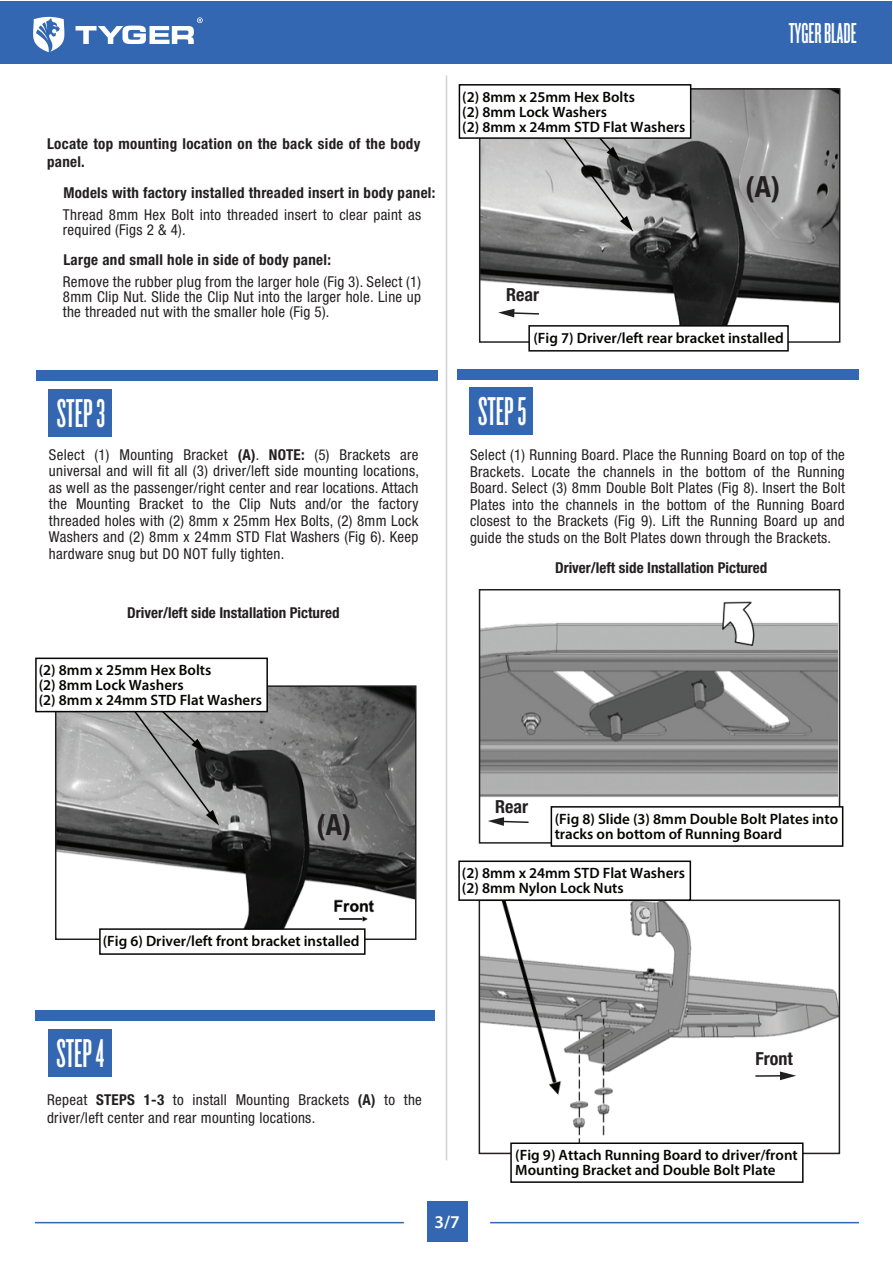
<style>
.page{position:relative;width:893px;height:1263px;background:#fff}
.page>*{position:absolute;margin:0;border:0;box-sizing:border-box;transform-origin:0 0}
.t1{font:41.85px "Knockout HTF46 Flyweight";color:#fff}
.t2{font:30px "Knockout HTF46 Flyweight";color:#fff}
.t3{font:700 condensed 29.25px "Helvetica Neue LT Std";color:#231f20}
.t4{font:700 condensed 18px "Helvetica Neue LT Std";color:#231f20}
.t5{font:600 18px "Myriad Pro";color:#fff}
.t6{font:condensed 15px/16.5px "Helvetica Neue LT Std";letter-spacing:.02em;color:#231f20;text-align:justify}
.t7{font:600 15px/15px "Myriad Pro";color:#050504}
.t8{font:700 condensed 15px/18px "Helvetica Neue LT Std";letter-spacing:.02em;color:#231f20}
.t9{font:700 condensed 15px "Helvetica Neue LT Std";color:#231f20}
.s1{font-weight:700}
</style>
<div class="page">
<hr style="left:446px;top:76px;width:1px;height:1084px;background:#d1d2d4">
<div style="left:0;top:1px;width:892px;height:63px;background:#3367b2"></div>
<svg style="left:33px;top:17px;width:31px;height:35px"></svg>
<svg style="left:76px;top:17px;width:127px;height:27px"></svg>
<div style="left:427px;top:1201px;width:40px;height:40px;background:#3367b2"></div>
<hr style="left:35px;top:1222px;width:369px;height:1px;background:#3367b2">
<hr style="left:490px;top:1222px;width:369px;height:1px;background:#3367b2">
<div style="left:49px;top:389px;width:63px;height:48px;background:#3367b2"></div>
<div style="left:36px;top:370px;width:401px;height:11px;background:#3367b2"></div>
<div style="left:48px;top:1029px;width:63px;height:47px;background:#3367b2"></div>
<div style="left:35px;top:1010px;width:400px;height:11px;background:#3367b2"></div>
<div style="left:470px;top:388px;width:63px;height:47px;background:#3367b2"></div>
<div style="left:457px;top:369px;width:401px;height:10px;background:#3367b2"></div>
<img style="left:58px;top:688px;width:355px;height:240px">
<div style="left:55px;top:685px;width:361px;height:255px;border:2px solid #231f20"></div>
<div style="left:99px;top:928px;width:267px;height:27px;background:#fff;border:2px solid #050504"></div>
<img style="left:482px;top:91px;width:355px;height:234px">
<div style="left:479px;top:88px;width:361px;height:255px;border:2px solid #231f20"></div>
<div style="left:528px;top:325px;width:261px;height:27px;background:#fff;border:1px solid #050504"></div>
<svg style="left:498px;top:309px;width:42px;height:8px"></svg>
<svg style="left:113px;top:712px;width:106px;height:113px;background:#9fa09f"></svg>
<svg style="left:480px;top:139px;width:153px;height:93px;background:#b5b4b4"></svg>
<div style="left:35px;top:658px;width:233px;height:54px;background:#fff;border:2px solid #050504"></div>
<div style="left:459px;top:84px;width:232px;height:55px;background:#fff;border:2px solid #050504"></div>
<img style="left:482px;top:601px;width:355px;height:240px">
<div style="left:479px;top:589px;width:361px;height:255px;border:2px solid #231f20"></div>
<div style="left:551px;top:806px;width:292px;height:41px;background:#fff;border:2px solid #050504"></div>
<svg style="left:488px;top:817px;width:42px;height:9px"></svg>
<img style="left:482px;top:902px;width:355px;height:240px">
<div style="left:479px;top:899px;width:361px;height:255px;border:2px solid #231f20"></div>
<div style="left:510px;top:1142px;width:294px;height:41px;background:#fff;border:2px solid #050504"></div>
<hr style="left:755px;top:1075px;width:28px;height:2px;background:#231f20">
<svg style="left:780px;top:1071px;width:16px;height:9px"></svg>
<div style="left:458px;top:860px;width:233px;height:41px;background:#fff;border:2px solid #050504"></div>
<p class="t8" style="left:47px;top:135px;width:375px">Locate top mounting location on the back side of the body panel.</p>
<p class="t8" style="left:63px;top:183px;width:374px">Models with factory installed threaded insert in body panel:</p>
<p class="t6" style="left:63px;top:207px;width:360px;line-height:15px">Thread 8mm Hex Bolt into threaded insert to clear paint as required (Figs 2 &amp; 4).</p>
<p class="t8" style="left:63px;top:250px;width:269px">Large and small hole in side of body panel:</p>
<p class="t6" style="left:63px;top:274px;width:360px;line-height:15px">Remove the rubber plug from the larger hole (Fig 3). Select (1)<br>8mm Clip Nut. Slide the Clip Nut into the larger hole. Line up the threaded nut with the smaller hole (Fig 5).</p>
<h1 class="t1" style="left:57px;top:393px;width:50px">STEP 3</h1>
<p class="t6" style="left:49px;top:446px;width:372px">Select (1) Mounting Bracket <span class="s1">(A)</span>. <span class="s1">NOTE:</span> (5) Brackets are universal and will fit all (3) driver/left side mounting locations, as well as the passenger/right center and rear locations. Attach the Mounting Bracket to the Clip Nuts and/or the factory threaded holes with (2) 8mm x 25mm Hex Bolts, (2) 8mm Lock Washers and (2) 8mm x 24mm STD Flat Washers (Fig 6). Keep hardware snug but DO NOT fully tighten.</p>
<p class="t9" style="left:127px;top:603px;width:214px">Driver/left side Installation Pictured</p>
<p class="t7" style="left:39px;top:662px;width:225px">(2) 8mm x 25mm Hex Bolts<br>(2) 8mm Lock Washers<br>(2) 8mm x 24mm STD Flat Washers</p>
<p class="t7" style="left:462px;top:89px;width:225px">(2) 8mm x 25mm Hex Bolts<br>(2) 8mm Lock Washers<br>(2) 8mm x 24mm STD Flat Washers</p>
<p class="t4" style="left:506px;top:284px;width:34px">Rear</p>
<h2 class="t2" style="left:789px;top:18px;width:69px">TYGER BLADE</h2>
<h3 class="t3" style="left:745px;top:168px;width:36px">(A)</h3>
<p class="t7" style="left:533px;top:330px;width:252px">(Fig 7) Driver/left rear bracket installed</p>
<h1 class="t1" style="left:478px;top:391px;width:50px">STEP 5</h1>
<p class="t6" style="left:470px;top:447px;width:376px">Select (1) Running Board. Place the Running Board on top of the Brackets. Locate the channels in the bottom of the Running Board. Select (3) 8mm Double Bolt Plates (Fig 8). Insert the Bolt Plates into the channels in the bottom of the Running Board closest to the Brackets (Fig 9). Lift the Running Board up and guide the studs on the Bolt Plates down through the Brackets.</p>
<p class="t9" style="left:555px;top:558px;width:214px">Driver/left side Installation Pictured</p>
<h3 class="t3" style="left:317px;top:807px;width:36px">(A)</h3>
<p class="t7" style="left:103px;top:933px;width:258px">(Fig 6) Driver/left front bracket installed</p>
<h1 class="t1" style="left:56px;top:1032px;width:50px">STEP 4</h1>
<p class="t6" style="left:47px;top:1090px;width:376px;line-height:18px">Repeat <span class="s1">STEPS 1-3</span> to install Mounting Brackets <span class="s1">(A)</span> to the driver/left center and rear mounting locations.</p>
<p class="t4" style="left:495px;top:795px;width:34px">Rear</p>
<p class="t7" style="left:555px;top:811px;width:285px">(Fig 8) Slide (3) 8mm Double Bolt Plates into tracks on bottom of Running Board</p>
<p class="t7" style="left:462px;top:865px;width:225px">(2) 8mm x 24mm STD Flat Washers (2) 8mm Nylon Lock Nuts</p>
<p class="t4" style="left:755px;top:1048px;width:39px">Front</p>
<p class="t7" style="left:515px;top:1147px;width:284px">(Fig 9) Attach Running Board to driver/front<br>Mounting Bracket and Double Bolt Plate</p>
<p class="t5" style="left:435px;top:1210px;width:27px">3/7</p>
</div>
